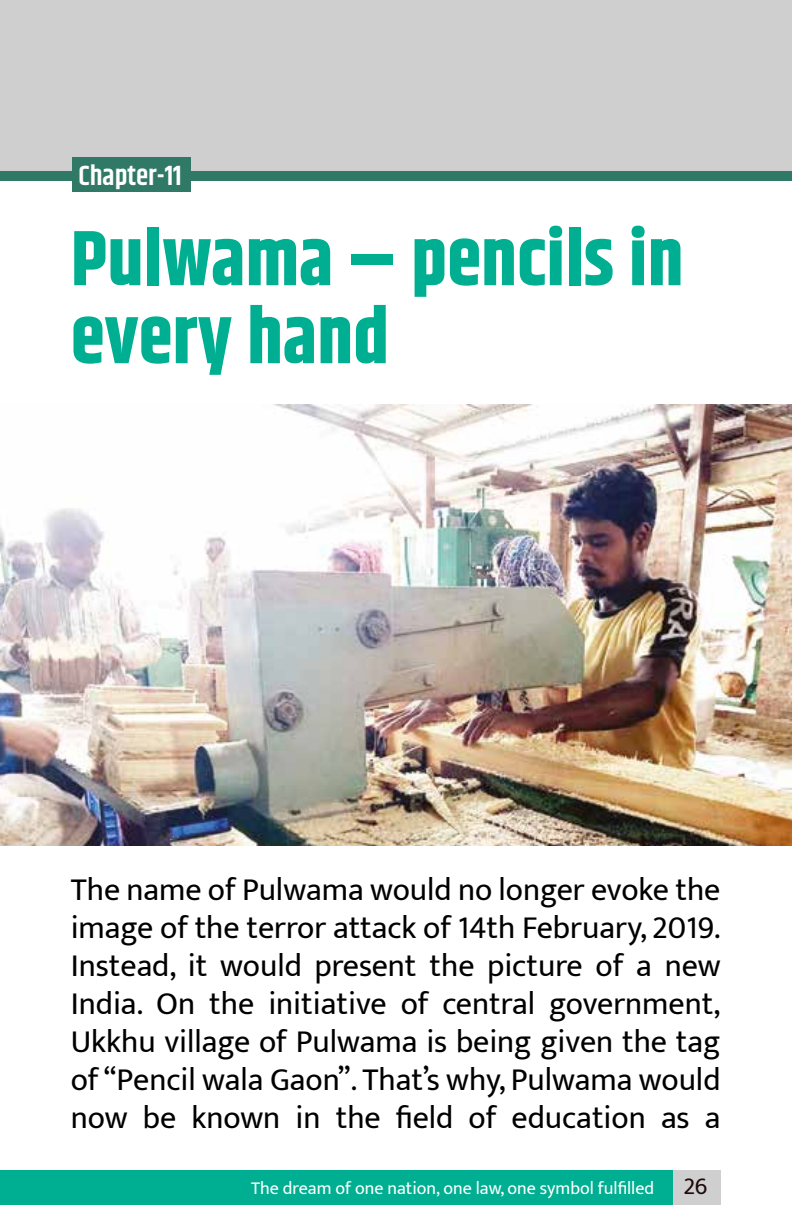
<style>
.page{position:relative;width:792px;height:1224px;background:#fff}
.page>*{position:absolute;margin:0;border:0;box-sizing:border-box;transform-origin:0 0}
.t1{font:700 78px/78px "Khand";color:#00af91}
.t2{font:32px/38px "Mukta";color:#000;text-align:justify}
.t3{font:600 28px "Khand";color:#fff}
.t4{font:18px "Mukta";color:#fff}
.s1{font-size:24px;color:#1f090a}
</style>
<div class="page">
<div style="left:0;top:1171px;width:720px;height:34px;background:#cfcfd0"></div>
<div style="left:0;top:1171px;width:672px;height:34px;background:#00af91"></div>
<img style="left:0;top:405px;width:792px;height:440px">
<div style="left:1px;top:0;width:791px;height:171px;background:#cfcfd0"></div>
<div style="left:1px;top:171px;width:791px;height:10px;background:#307966"></div>
<div style="left:72px;top:157px;width:119px;height:34px;background:#307966"></div>
<p class="t3" style="left:78px;top:157px;width:105px">Chapter-11</p>
<h1 class="t1" style="left:71px;top:224px;width:614px">Pulwama – pencils in every hand</h1>
<p class="t2" style="left:71px;top:870px;width:651px">The name of Pulwama would no longer evoke the image of the terror attack of 14th February, 2019.<br>Instead, it would present the picture of a new India. On the initiative of central government, Ukkhu village of Pulwama is being given the tag of “Pencil wala Gaon”. That’s why, Pulwama would now be known in the field of education as a</p>
<p class="t4" style="left:251px;top:1177px;width:458px">The dream of one nation, one law, one symbol fulfilled <span class="s1">26</span></p>
</div>
